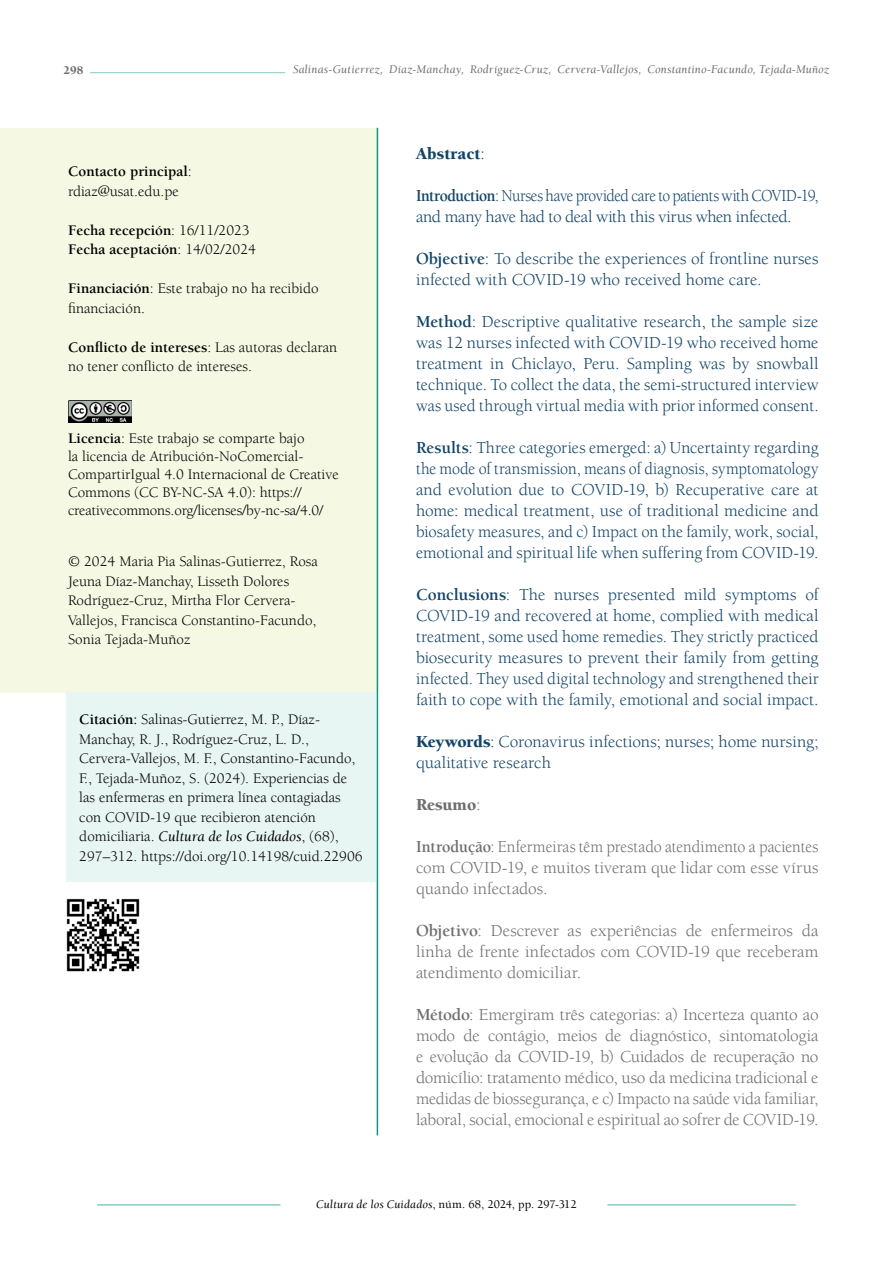
<style>
.page{position:relative;width:893px;height:1263px;background:#fff}
.page>*{position:absolute;margin:0;border:0;box-sizing:border-box;transform-origin:0 0}
.t1{font:17.25px/21px "Berkeley Std";letter-spacing:-.005em;color:#124467;text-align:justify}
.t2{font:17.25px/21px "Berkeley Std";letter-spacing:-.005em;color:#706f6f;text-align:justify}
.t3{font:17.25px/21px "Berkeley Std";letter-spacing:-.005em;color:#706f6f;text-align:justify;scale:.93 1}
.t4{font:17.25px/21px "Berkeley Std";letter-spacing:-.025em;color:#124467;scale:.91 1}
.t5{font:900 17.25px "Berkeley Std";color:#124467}
.t6{font:900 17.25px "Berkeley Std";color:#706f6f}
.t7{font:15px/19.5px "Berkeley Std";color:#000}
.t8{font:700 15px/19.5px "Berkeley Std";color:#000}
.t9{font:italic 12px "Berkeley Std";letter-spacing:.015em;color:#706f6f}
.t10{font:500 12px "Berkeley Std";color:#000}
.t11{font:900 12px "Berkeley Std";color:#706f6f}
.s1{font-weight:700}
.s2{font-weight:400}
.s3{font-weight:500}
.s4{font-style:italic}
.s5{font-weight:900}
.s6{font-weight:400;font-style:italic}
</style>
<div class="page">
<div style="left:0;top:128px;width:378px;height:564px;background:#f5f9e4"></div>
<img style="left:68px;top:400px;width:63px;height:22px">
<div style="left:67px;top:692px;width:309px;height:190px;background:#e7f5f3"></div>
<img style="left:66px;top:898px;width:74px;height:74px">
<hr style="left:377px;top:128px;width:1px;height:1007px;background:#0d978a">
<hr style="left:90px;top:72px;width:195px;height:1px;background:#86cbc5">
<hr style="left:608px;top:1204px;width:187px;height:1px;background:#86cbc5">
<hr style="left:97px;top:1204px;width:183px;height:1px;background:#86cbc5">
<p class="t11" style="left:64px;top:64px;width:22px">298</p>
<p class="t9" style="left:293px;top:63px;width:538px">Salinas-Gutierrez, Díaz-Manchay, Rodríguez-Cruz, Cervera-Vallejos, Constantino-Facundo, Tejada-Muñoz</p>
<p class="t7" style="left:68px;top:162px;width:125px"><span class="s1">Contacto principal</span>: rdiaz@usat.edu.pe</p>
<p class="t8" style="left:68px;top:220px;width:189px">Fecha recepción<span class="s2">: 16/11/2023<br></span>Fecha aceptación<span class="s2">: 14/02/2024</span></p>
<p class="t7" style="left:68px;top:279px;width:252px"><span class="s1">Financiación</span>: Este trabajo no ha recibido financiación.</p>
<p class="t7" style="left:68px;top:337px;width:271px"><span class="s1">Conflicto de intereses</span>: Las autoras declaran no tener conflicto de intereses.</p>
<p class="t7" style="left:68px;top:430px;width:272px;line-height:18px"><span class="s1">Licencia</span>: Este trabajo se comparte bajo<br>la licencia de Atribución-NoComercial-CompartirIgual 4.0 Internacional de Creative Commons (CC BY-NC-SA 4.0): https:// creativecommons.org/licenses/by-nc-sa/4.0/</p>
<p class="t7" style="left:68px;top:552px;width:251px">© 2024 Maria Pia Salinas-Gutierrez, Rosa Jeuna Díaz-Manchay, Lisseth Dolores Rodríguez-Cruz, Mirtha Flor Cervera-Vallejos, Francisca Constantino-Facundo, Sonia Tejada-Muñoz</p>
<p class="t7" style="left:79px;top:710px;width:285px"><span class="s1">Citación</span><span class="s3">:</span> Salinas-Gutierrez, M. P., Díaz-Manchay, R. J., Rodríguez-Cruz, L. D., Cervera-Vallejos, M. F., Constantino-Facundo, F., Tejada-Muñoz, S. (2024). Experiencias de las enfermeras en primera línea contagiadas con COVID-19 que recibieron atención domiciliaria. <span class="s4">Cultura de los Cuidados</span>, (68), 297–312. https://doi.org/10.14198/cuid.22906</p>
<p class="t5" style="left:416px;top:144px;width:70px">Abstract<span class="s2">:</span></p>
<p class="t4" style="left:416px;top:185px;width:444px"><span class="s1">Introduction</span>: Nurses have provided care to patients with COVID-19, and many have had to deal with this virus when infected.</p>
<p class="t1" style="left:416px;top:248px;width:404px"><span class="s1">Objective</span>: To describe the experiences of frontline nurses infected with COVID-19 who received home care.</p>
<p class="t1" style="left:416px;top:311px;width:404px"><span class="s1">Method</span>: Descriptive qualitative research, the sample size was 12 nurses infected with COVID-19 who received home treatment in Chiclayo, Peru. Sampling was by snowball technique. To collect the data, the semi-structured interview was used through virtual media with prior informed consent.</p>
<p class="t1" style="left:416px;top:437px;width:404px"><span class="s1">Results</span>: Three categories emerged: a) Uncertainty regarding the mode of transmission, means of diagnosis, symptomatology and evolution due to COVID-19, b) Recuperative care at home: medical treatment, use of traditional medicine and biosafety measures, and c) Impact on the family, work, social, emotional and spiritual life when suffering from COVID-19.</p>
<p class="t1" style="left:416px;top:584px;width:404px"><span class="s1">Conclusions</span>: The nurses presented mild symptoms of COVID-19 and recovered at home, complied with medical treatment, some used home remedies. They strictly practiced biosecurity measures to prevent their family from getting infected. They used digital technology and strengthened their faith to cope with the family, emotional and social impact.</p>
<p class="t1" style="left:416px;top:731px;width:404px"><span class="s5">Keywords</span>: Coronavirus infections; nurses; home nursing; qualitative research</p>
<p class="t6" style="left:416px;top:795px;width:66px">Resumo<span class="s2">:</span></p>
<p class="t3" style="left:416px;top:836px;width:434px"><span class="s1">Introdução</span>: Enfermeiras têm prestado atendimento a pacientes com COVID-19, e muitos tiveram que lidar com esse vírus quando infectados.</p>
<p class="t2" style="left:416px;top:920px;width:404px"><span class="s1">Objetivo</span>: Descrever as experiências de enfermeiros da linha de frente infectados com COVID-19 que receberam atendimento domiciliar.</p>
<p class="t2" style="left:416px;top:1004px;width:404px"><span class="s1">Método</span>: Emergiram três categorias: a) Incerteza quanto ao modo de contágio, meios de diagnóstico, sintomatologia e evolução da COVID-19, b) Cuidados de recuperação no domicílio: tratamento médico, uso da medicina tradicional e medidas de biossegurança, e c) Impacto na saúde vida familiar, laboral, social, emocional e espiritual ao sofrer de COVID-19.</p>
<p class="t10" style="left:316px;top:1197px;width:262px"><span class="s6">Cultura de los Cuidados</span>, núm. 68, 2024, pp. 297-312</p>
</div>
